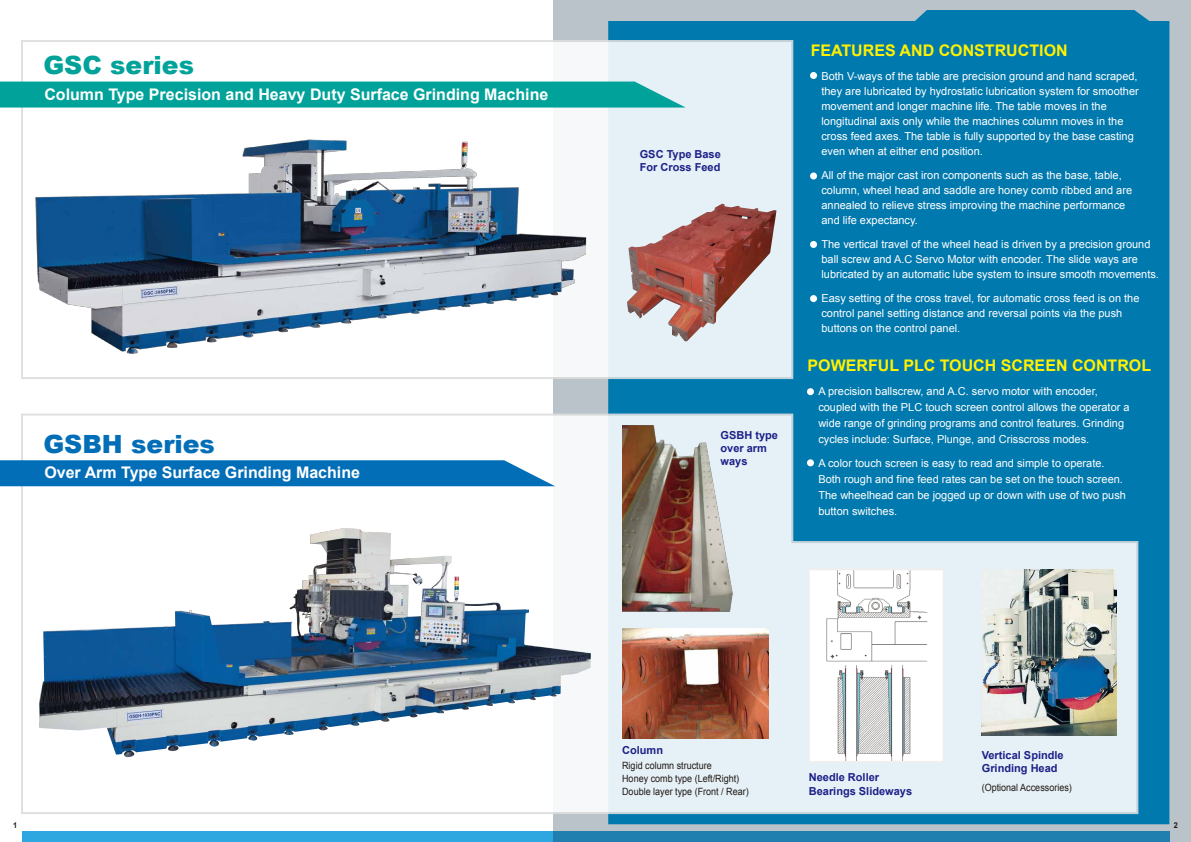
<style>
.page{position:relative;width:1191px;height:842px;background:#fff}
.page>*{position:absolute;margin:0;border:0;box-sizing:border-box;transform-origin:0 0}
.t1{font:900 25.1px "Arial";color:#036eb8}
.t2{font:900 25.1px "Arial";color:#00a29a}
.t3{font:700 16px "Arial";color:#fff}
.t4{font:700 16px "Arial";color:#fff100}
.t5{font:11px/15px "Arial";color:#fff}
.t6{font:700 11px/13.2px "Arial";color:#1d2088}
.t7{font:10px/13px "Arial";color:#221815;scale:.9 1}
.t8{font:700 8px "Arial";color:#221815;scale:.92 1}
</style>
<div class="page">
<div style="left:553px;top:0;width:638px;height:842px;background:#b9c3c9"></div>
<div style="left:608px;top:10px;width:561px;height:814px;background:#0079ae"></div>
<div style="left:21px;top:40px;width:772px;height:339px;background:linear-gradient(to right,#fff,#e9f3f7);border:2px solid #dcdddd"></div>
<svg style="left:21px;top:414px;width:1117px;height:400px"></svg>
<div style="left:810px;top:72px;width:7px;height:7px;background:#fff;border-radius:50%"></div>
<div style="left:810px;top:172px;width:7px;height:7px;background:#fff;border-radius:50%"></div>
<div style="left:810px;top:241px;width:7px;height:7px;background:#fff;border-radius:50%"></div>
<div style="left:810px;top:295px;width:7px;height:7px;background:#fff;border-radius:50%"></div>
<div style="left:807px;top:388px;width:7px;height:7px;background:#fff;border-radius:50%"></div>
<div style="left:807px;top:459px;width:7px;height:7px;background:#fff;border-radius:50%"></div>
<img style="left:21px;top:108px;width:581px;height:271px">
<img style="left:39px;top:528px;width:303px;height:229px">
<img style="left:981px;top:570px;width:135px;height:165px">
<div style="left:809px;top:569px;width:134px;height:193px;background:#fff"></div>
<img style="left:826px;top:571px;width:102px;height:189px">
<div style="left:808px;top:568px;width:136px;height:195px;border:2px solid #efefef"></div>
<img style="left:622px;top:629px;width:146px;height:109px">
<img style="left:622px;top:424px;width:112px;height:187px">
<img style="left:627px;top:204px;width:149px;height:137px">
<svg style="left:0;top:82px;width:685px;height:26px;background:#0ca69e"></svg>
<svg style="left:0;top:460px;width:555px;height:26px;background:#1075bb"></svg>
<svg style="left:22px;top:831px;width:1147px;height:11px;background:#2791c6"></svg>
<h1 class="t2" style="left:43px;top:47px;width:152px">GSC series</h1>
<h2 class="t3" style="left:44px;top:83px;width:505px">Column Type Precision and Heavy Duty Surface Grinding Machine</h2>
<h1 class="t1" style="left:43px;top:426px;width:173px">GSBH series</h1>
<h2 class="t3" style="left:44px;top:462px;width:317px">Over Arm Type Surface Grinding Machine</h2>
<p class="t6" style="left:640px;top:147px;width:83px">GSC Type Base<br>For Cross Feed</p>
<p class="t6" style="left:720px;top:429px;width:59px">GSBH type over arm ways</p>
<h2 class="t4" style="left:810px;top:40px;width:258px">FEATURES AND CONSTRUCTION</h2>
<p class="t5" style="left:821px;top:69px;width:319px">Both V-ways of the table are precision ground and hand scraped, they are lubricated by hydrostatic lubrication system for smoother movement and longer machine life. The table moves in the longitudinal axis only while the machines column moves in the cross feed axes. The table is fully supported by the base casting even when at either end position.</p>
<p class="t5" style="left:821px;top:168px;width:312px">All of the major cast iron components such as the base, table, column, wheel head and saddle are honey comb ribbed and are annealed to relieve stress improving the machine performance and life expectancy.</p>
<p class="t5" style="left:821px;top:237px;width:339px">The vertical travel of the wheel head is driven by a precision ground ball screw and A.C Servo Motor with encoder. The slide ways are lubricated by an automatic lube system to insure smooth movements.</p>
<p class="t5" style="left:821px;top:291px;width:319px">Easy setting of the cross travel, for automatic cross feed is on the control panel setting distance and reversal points via the push buttons on the control panel.</p>
<h2 class="t4" style="left:807px;top:355px;width:345px">POWERFUL PLC TOUCH SCREEN CONTROL</h2>
<p class="t5" style="left:818px;top:383px;width:313px;line-height:16px">A precision ballscrew, and A.C. servo motor with encoder, coupled with the PLC touch screen control allows the operator a wide range of grinding programs and control features. Grinding cycles include: Surface, Plunge, and Crisscross modes.</p>
<p class="t5" style="left:818px;top:456px;width:309px;line-height:16px">A color touch screen is easy to read and simple to operate.<br>Both rough and fine feed rates can be set on the touch screen.<br>The wheelhead can be jogged up or down with use of two push button switches.</p>
<p class="t6" style="left:622px;top:743px;width:42px">Column</p>
<p class="t7" style="left:622px;top:759px;width:142px">Rigid column structure<br>Honey comb type (Left/Right)<br>Double layer type (Front / Rear)</p>
<p class="t6" style="left:809px;top:771px;width:105px">Needle Roller<br>Bearings Slideways</p>
<p class="t6" style="left:981px;top:749px;width:83px">Vertical Spindle<br>Grinding Head</p>
<p class="t7" style="left:981px;top:781px;width:102px">(Optional Accessories)</p>
<p class="t8" style="left:13px;top:820px;width:6px">1</p>
<p class="t8" style="left:1173px;top:820px;width:6px">2</p>
</div>
